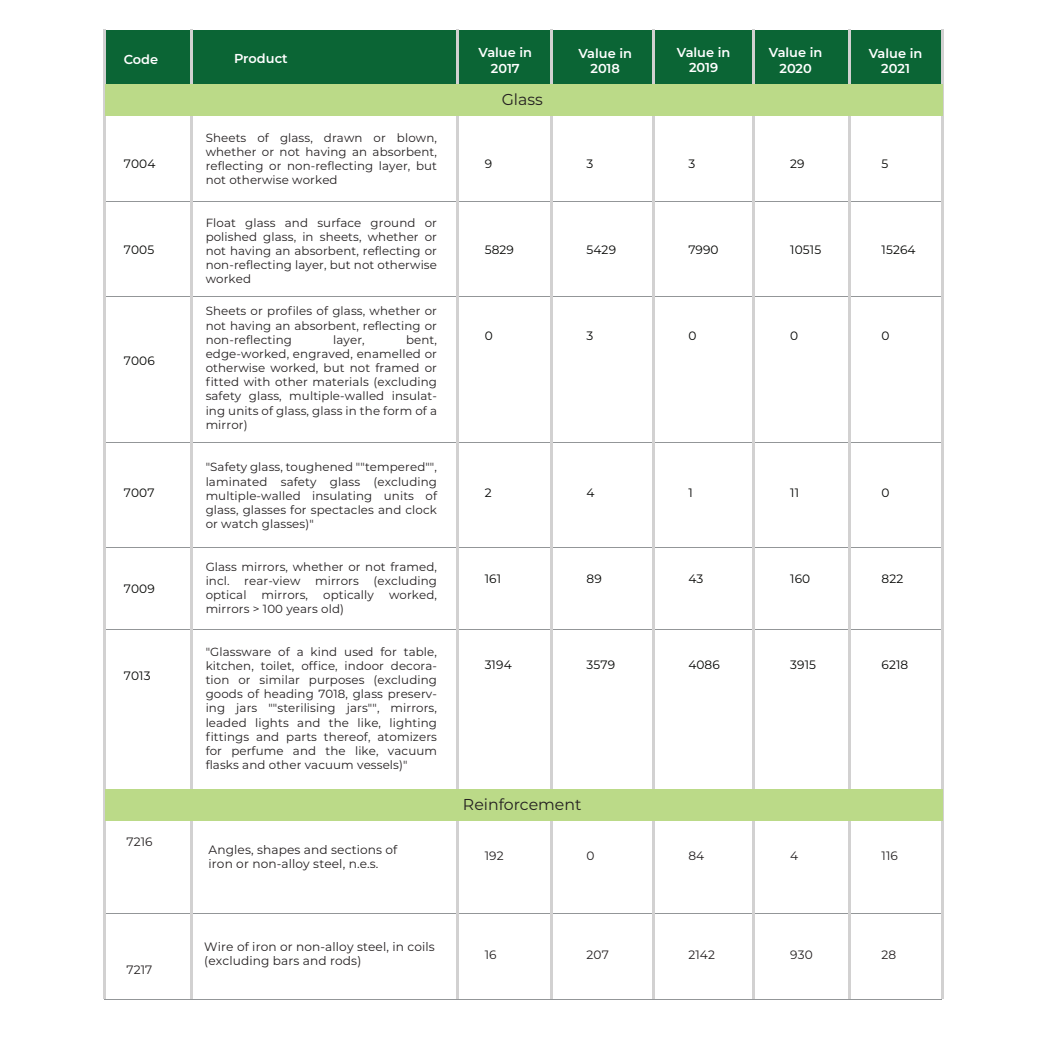
<style>
.page{position:relative;width:1040px;height:1040px;background:#fff}
.page>*{position:absolute;margin:0;border:0;box-sizing:border-box;transform-origin:0 0}
.t1{font:15.75px "Montserrat";color:#231f20}
.t2{font:600 12.95px/15.6px "Montserrat";color:#fff;text-align:center}
.t3{font:12.08px/14.5px "Montserrat";letter-spacing:.01em;color:#231f20}
.t4{font:12.08px "Montserrat";letter-spacing:.01em;color:#040503}
.t5{font:11.9px/14.2px "Montserrat";letter-spacing:.01em;color:#231f20;text-align:justify}
</style>
<div class="page">
<div style="left:104px;top:30px;width:837px;height:55px;background:#0b6535"></div>
<hr style="left:104px;top:201px;width:838px;height:1px;background:#939698">
<hr style="left:104px;top:296px;width:838px;height:1px;background:#939698">
<hr style="left:104px;top:442px;width:838px;height:1px;background:#939698">
<hr style="left:104px;top:546px;width:838px;height:1px;background:#939698">
<hr style="left:104px;top:629px;width:838px;height:1px;background:#939698">
<hr style="left:104px;top:912px;width:838px;height:1px;background:#939698">
<hr style="left:104px;top:999px;width:838px;height:1px;background:#939698">
<hr style="left:456px;top:30px;width:2px;height:968px;background:#d2d1d1">
<hr style="left:550px;top:30px;width:3px;height:968px;background:#d2d1d1">
<hr style="left:652px;top:30px;width:2px;height:968px;background:#d2d1d1">
<hr style="left:751px;top:30px;width:3px;height:968px;background:#d2d1d1">
<hr style="left:848px;top:30px;width:2px;height:968px;background:#d2d1d1">
<hr style="left:940px;top:29px;width:3px;height:970px;background:#d2d1d1">
<hr style="left:103px;top:30px;width:2px;height:968px;background:#d2d1d1">
<hr style="left:190px;top:30px;width:3px;height:968px;background:#d2d1d1">
<div style="left:105px;top:84px;width:838px;height:32px;background:#bbda88"></div>
<div style="left:105px;top:789px;width:838px;height:31px;background:#bbda88"></div>
<p class="t2" style="left:124px;top:51px;width:36px">Code</p>
<p class="t2" style="left:234px;top:50px;width:55px">Product</p>
<p class="t2" style="left:478px;top:44px;width:55px">Value in<br>2017</p>
<p class="t2" style="left:578px;top:45px;width:55px">Value in<br>2018</p>
<p class="t2" style="left:677px;top:44px;width:55px">Value in<br>2019</p>
<p class="t2" style="left:769px;top:44px;width:55px">Value in<br>2020</p>
<p class="t2" style="left:869px;top:45px;width:55px">Value in<br>2021</p>
<h1 class="t1" style="left:501px;top:89px;width:43px">Glass</h1>
<p class="t4" style="left:124px;top:155px;width:33px">7004</p>
<p class="t4" style="left:124px;top:241px;width:32px">7005</p>
<p class="t4" style="left:124px;top:352px;width:32px">7006</p>
<p class="t4" style="left:124px;top:484px;width:32px">7007</p>
<p class="t4" style="left:124px;top:581px;width:32px">7009</p>
<p class="t4" style="left:124px;top:667px;width:28px">7013</p>
<p class="t5" style="left:206px;top:130px;width:233px">Sheets of glass, drawn or blown, whether or not having an absorbent, reflecting or non-reflecting layer, but not otherwise worked</p>
<p class="t5" style="left:206px;top:215px;width:233px">Float glass and surface ground or polished glass, in sheets, whether or not having an absorbent, reflecting or non-reflecting layer, but not otherwise worked</p>
<p class="t5" style="left:206px;top:303px;width:233px">Sheets or profiles of glass, whether or not having an absorbent, reflecting or non-reflecting</p>
<p class="t5" style="left:206px;top:332px;width:233px;text-indent:200px">bent, edge-worked, engraved, enamelled or otherwise worked, but not framed or fitted with other materials (excluding safety glass, multiple-walled insulat&shy;ing units of glass, glass in the form of a mirror)</p>
<p class="t5" style="left:206px;top:459px;width:233px">"Safety glass, toughened ""tempered"", laminated safety glass (excluding multiple-walled insulating units of glass, glasses for spectacles and clock or watch glasses)"</p>
<p class="t5" style="left:206px;top:559px;width:233px">Glass mirrors, whether or not framed, incl. rear-view mirrors (excluding optical</p>
<p class="t5" style="left:333px;top:332px;width:33px">layer,</p>
<p class="t5" style="left:262px;top:587px;width:48px">mirrors,</p>
<p class="t5" style="left:323px;top:587px;width:52px">optically</p>
<p class="t5" style="left:389px;top:587px;width:49px">worked,</p>
<p class="t5" style="left:206px;top:601px;width:140px">mirrors &gt; 100 years old)</p>
<p class="t5" style="left:206px;top:644px;width:233px">"Glassware of a kind used for table, kitchen, toilet, office, indoor decora&shy;tion or similar purposes (excluding goods of heading 7018, glass preserv&shy;ing jars ""sterilising jars"", mirrors, leaded lights and the like, lighting fittings and parts thereof, atomizers for perfume and the like, vacuum flasks and other vacuum vessels)"</p>
<p class="t4" style="left:484px;top:155px;width:9px">9</p>
<p class="t4" style="left:484px;top:241px;width:31px">5829</p>
<p class="t4" style="left:484px;top:328px;width:10px">0</p>
<p class="t4" style="left:484px;top:484px;width:8px">2</p>
<p class="t4" style="left:484px;top:570px;width:18px">161</p>
<p class="t4" style="left:484px;top:656px;width:28px">3194</p>
<p class="t4" style="left:586px;top:155px;width:8px">3</p>
<p class="t4" style="left:688px;top:155px;width:8px">3</p>
<p class="t4" style="left:790px;top:155px;width:16px">29</p>
<p class="t4" style="left:881px;top:155px;width:8px">5</p>
<p class="t4" style="left:586px;top:241px;width:31px">5429</p>
<p class="t4" style="left:688px;top:241px;width:32px">7990</p>
<p class="t4" style="left:790px;top:241px;width:33px">10515</p>
<p class="t4" style="left:881px;top:241px;width:36px">15264</p>
<p class="t4" style="left:586px;top:328px;width:8px">3</p>
<p class="t4" style="left:688px;top:328px;width:10px">0</p>
<p class="t4" style="left:790px;top:328px;width:10px">0</p>
<p class="t4" style="left:881px;top:328px;width:10px">0</p>
<p class="t4" style="left:586px;top:484px;width:10px">4</p>
<p class="t4" style="left:688px;top:484px;width:6px">1</p>
<p class="t4" style="left:790px;top:484px;width:10px">11</p>
<p class="t4" style="left:881px;top:484px;width:10px">0</p>
<p class="t4" style="left:586px;top:570px;width:17px">89</p>
<p class="t4" style="left:688px;top:570px;width:16px">43</p>
<p class="t4" style="left:790px;top:570px;width:22px">160</p>
<p class="t4" style="left:881px;top:570px;width:23px">822</p>
<p class="t4" style="left:586px;top:656px;width:30px">3579</p>
<p class="t4" style="left:688px;top:656px;width:33px">4086</p>
<p class="t4" style="left:790px;top:656px;width:27px">3915</p>
<p class="t4" style="left:881px;top:656px;width:28px">6218</p>
<h1 class="t1" style="left:463px;top:793px;width:120px">Reinforcement</h1>
<p class="t3" style="left:126px;top:833px;width:28px">7216</p>
<p class="t3" style="left:208px;top:841px;width:190px">Angles, shapes and sections of iron or non-alloy steel, n.e.s.</p>
<p class="t3" style="left:484px;top:848px;width:20px">192</p>
<p class="t3" style="left:586px;top:848px;width:10px">0</p>
<p class="t3" style="left:688px;top:848px;width:17px">84</p>
<p class="t3" style="left:790px;top:848px;width:10px">4</p>
<p class="t3" style="left:881px;top:848px;width:18px">116</p>
<p class="t3" style="left:126px;top:962px;width:27px">7217</p>
<p class="t3" style="left:204px;top:938px;width:232px">Wire of iron or non-alloy steel, in coils (excluding bars and rods)</p>
<p class="t3" style="left:484px;top:946px;width:13px">16</p>
<p class="t3" style="left:586px;top:946px;width:24px">207</p>
<p class="t3" style="left:688px;top:946px;width:28px">2142</p>
<p class="t3" style="left:790px;top:946px;width:24px">930</p>
<p class="t3" style="left:881px;top:946px;width:16px">28</p>
</div>
